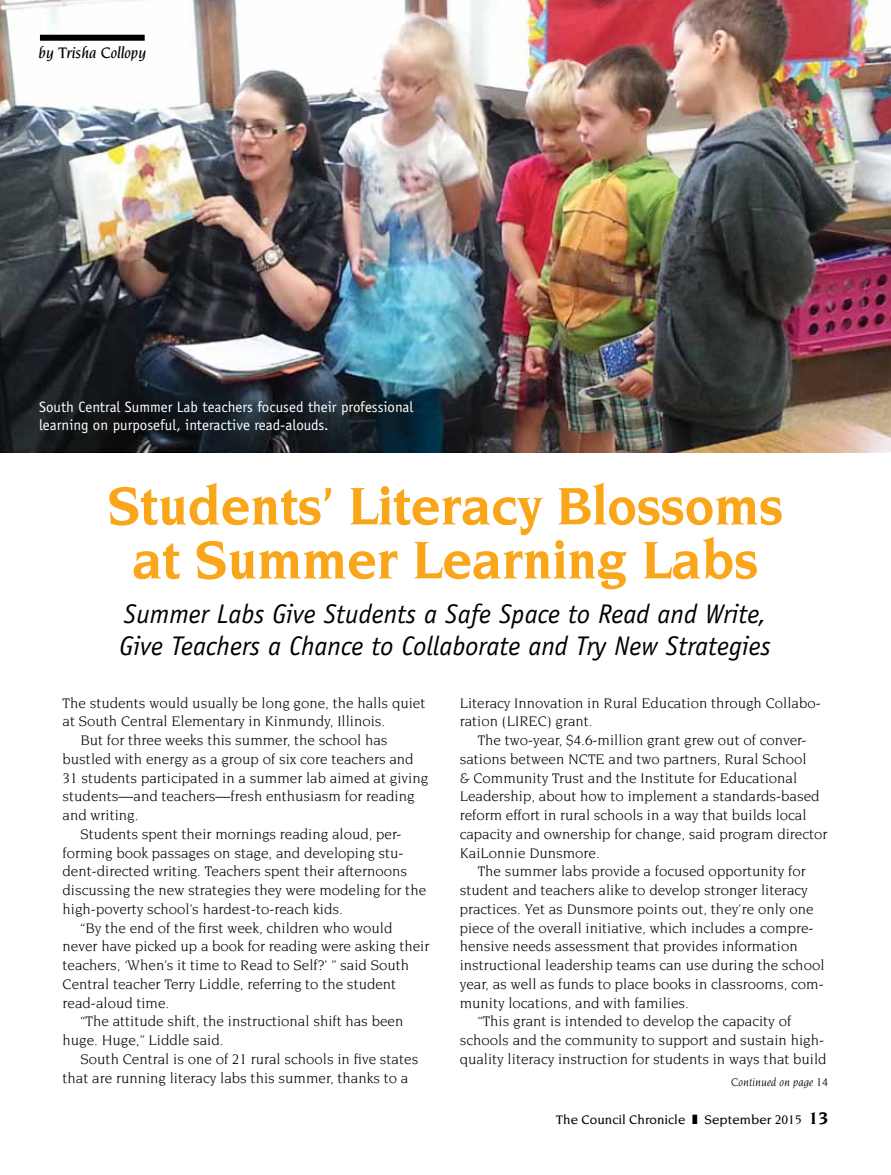
<style>
.page{position:relative;width:891px;height:1175px;background:#fff}
.page>*{position:absolute;margin:0;border:0;box-sizing:border-box;transform-origin:0 0}
.t1{font:700 57px/54px "Novarese Std";letter-spacing:-.005em;color:#faa61a;text-align:center;scale:.95 1}
.t2{font:italic 27px/31.5px "Officina Sans";color:#000}
.t3{font:italic 500 16.5px "Novarese Std";color:#000}
.t4{font:15px/18.8px "Novarese Std";color:#000}
.t5{font:15px/18px "Officina Sans";color:#fff}
.t6{font:500 13.5px "Novarese Std";color:#000}
.t7{font:italic 12px "Novarese Std";color:#000}
.s1{font-weight:700;font-size:18px}
</style>
<div class="page">
<img style="left:0;top:0;width:891px;height:452px">
<div style="left:40px;top:35px;width:105px;height:6px;background:#000"></div>
<p class="t3" style="left:38px;top:43px;width:110px">by Trisha Collopy</p>
<p class="t5" style="left:39px;top:398px;width:376px">South Central Summer Lab teachers focused their professional learning on purposeful, interactive read-alouds.</p>
<h1 class="t1" style="left:107px;top:478px;width:713px">Students’ Literacy Blossoms at Summer Learning Labs</h1>
<h2 class="t2" style="left:120px;top:598px;width:653px">Summer Labs Give Students a Safe Space to Read and Write,<br>Give Teachers a Chance to Collaborate and Try New Strategies</h2>
<p class="t4" style="left:63px;top:693px;width:364px">The students would usually be long gone, the halls quiet</p>
<p class="t4" style="left:63px;top:712px;width:324px">at South Central Elementary in Kinmundy, Illinois.</p>
<p class="t4" style="left:81px;top:730px;width:308px">But for three weeks this summer, the school has</p>
<p class="t4" style="left:63px;top:749px;width:353px">bustled with energy as a group of six core teachers and</p>
<p class="t4" style="left:63px;top:768px;width:367px">31 students participated in a summer lab aimed at giving</p>
<p class="t4" style="left:63px;top:787px;width:353px">students—and teachers—fresh enthusiasm for reading</p>
<p class="t4" style="left:63px;top:805px;width:77px">and writing.</p>
<p class="t4" style="left:81px;top:824px;width:322px">Students spent their mornings reading aloud, per-</p>
<p class="t4" style="left:63px;top:843px;width:343px">forming book passages on stage, and developing stu-</p>
<p class="t4" style="left:63px;top:862px;width:346px">dent-directed writing. Teachers spent their afternoons</p>
<p class="t4" style="left:63px;top:880px;width:365px">discussing the new strategies they were modeling for the</p>
<p class="t4" style="left:63px;top:899px;width:282px">high-poverty school’s hardest-to-reach kids.</p>
<p class="t4" style="left:81px;top:918px;width:313px">“By the end of the first week, children who would</p>
<p class="t4" style="left:63px;top:937px;width:368px">never have picked up a book for reading were asking their</p>
<p class="t4" style="left:63px;top:955px;width:348px">teachers, ‘When’s it time to Read to Self?’ ” said South</p>
<p class="t4" style="left:63px;top:974px;width:335px">Central teacher Terry Liddle, referring to the student</p>
<p class="t4" style="left:63px;top:993px;width:108px">read-aloud time.</p>
<p class="t4" style="left:81px;top:1012px;width:324px">“The attitude shift, the instructional shift has been</p>
<p class="t4" style="left:63px;top:1030px;width:162px">huge. Huge,” Liddle said.</p>
<p class="t4" style="left:81px;top:1049px;width:339px">South Central is one of 21 rural schools in five states</p>
<p class="t4" style="left:63px;top:1068px;width:347px">that are running literacy labs this summer, thanks to a</p>
<p class="t4" style="left:460px;top:693px;width:363px">Literacy Innovation in Rural Education through Collabo&shy;ration (LIREC) grant.</p>
<p class="t4" style="left:460px;top:730px;width:369px;text-indent:18px">The two-year, $4.6-million grant grew out of conver&shy;sations between NCTE and two partners, Rural School<br>&amp; Community Trust and the Institute for Educational Leadership, about how to implement a standards-based reform effort in rural schools in a way that builds local capacity and ownership for change, said program director KaiLonnie Dunsmore.</p>
<p class="t4" style="left:478px;top:862px;width:330px">The summer labs provide a focused opportunity for</p>
<p class="t4" style="left:460px;top:880px;width:350px">student and teachers alike to develop stronger literacy</p>
<p class="t4" style="left:460px;top:899px;width:355px">practices. Yet as Dunsmore points out, they’re only one</p>
<p class="t4" style="left:460px;top:918px;width:355px">piece of the overall initiative, which includes a compre-</p>
<p class="t4" style="left:460px;top:937px;width:340px">hensive needs assessment that provides information</p>
<p class="t4" style="left:460px;top:955px;width:366px">instructional leadership teams can use during the school</p>
<p class="t4" style="left:460px;top:974px;width:366px">year, as well as funds to place books in classrooms, com-</p>
<p class="t4" style="left:460px;top:993px;width:231px">munity locations, and with families.</p>
<p class="t4" style="left:478px;top:1012px;width:315px">“This grant is intended to develop the capacity of</p>
<p class="t4" style="left:460px;top:1030px;width:366px">schools and the community to support and sustain high-</p>
<p class="t4" style="left:460px;top:1049px;width:368px">quality literacy instruction for students in ways that build</p>
<p class="t7" style="left:731px;top:1075px;width:98px">Continued on page 14</p>
<p class="t6" style="left:556px;top:1112px;width:131px">The Council Chronicle</p>
<p class="t6" style="left:705px;top:1112px;width:125px">September 2015 <span class="s1">13</span></p>
</div>
